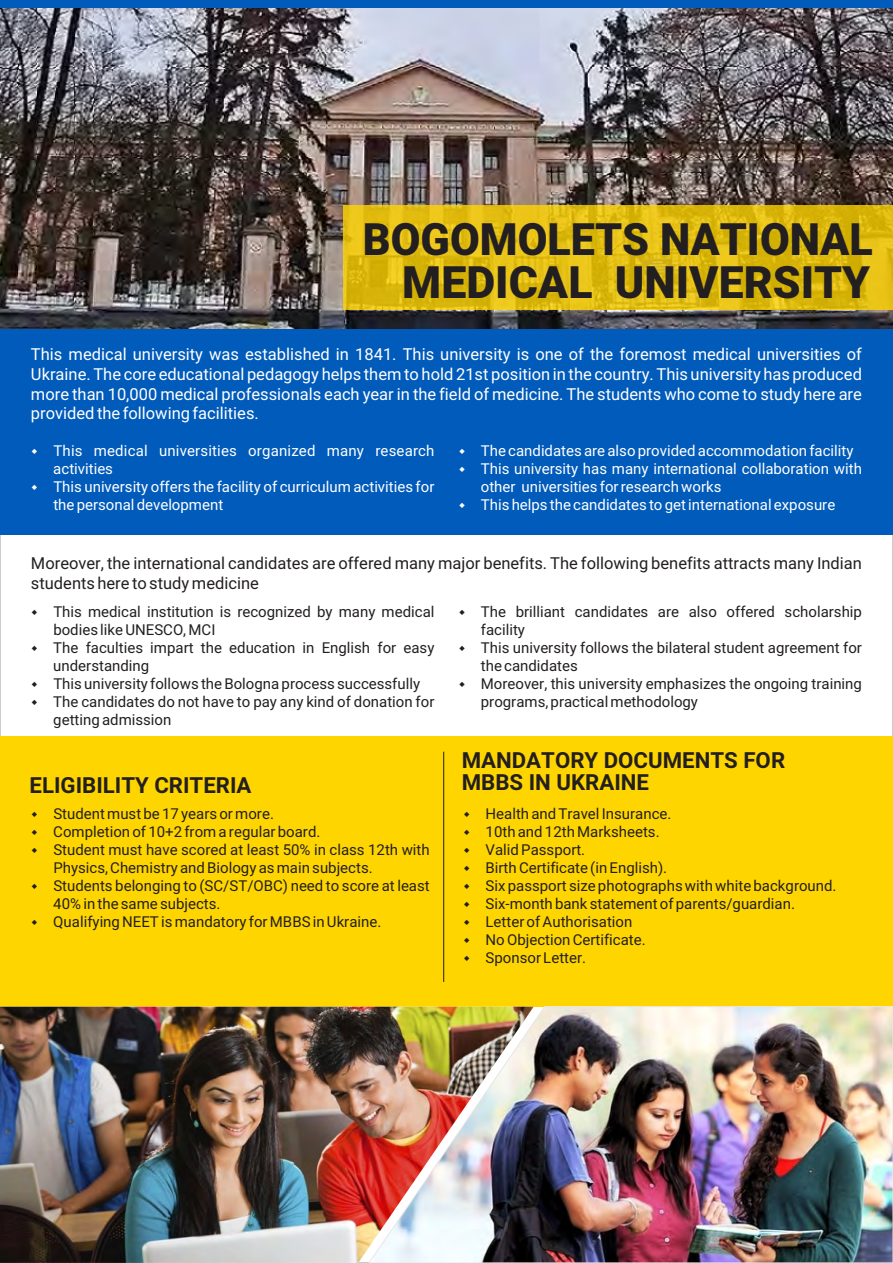
<style>
.page{position:relative;width:893px;height:1263px;background:#fff}
.page>*{position:absolute;margin:0;border:0;box-sizing:border-box;transform-origin:0 0}
.t1{font:900 44.55px/42.9px "Roboto";color:#231f20;text-align:right}
.t2{font:700 22.2px/22.6px "Roboto";color:#231f20}
.t3{font:16.5px/19.8px "Roboto";color:#fff;text-align:justify}
.t4{font:16.5px/19.8px "Roboto";color:#231f20}
.t5{font:15px/18px "Roboto";color:#231f20}
.t6{font:15px/18px "Roboto";color:#fff}
</style>
<div class="page">
<img style="left:0;top:8px;width:893px;height:321px">
<div style="left:0;top:329px;width:893px;height:205px;background:#005bbb"></div>
<div style="left:0;top:0;width:893px;height:8px;background:#005bbb"></div>
<div style="left:0;top:736px;width:893px;height:271px;background:#ffd500"></div>
<hr style="left:443px;top:752px;width:1px;height:230px;background:#231f20">
<div style="left:343px;top:206px;width:550px;height:104px;background:#ffd500;opacity:.8"></div>
<img style="left:1px;top:1007px;width:367px;height:256px">
<img style="left:368px;top:1006px;width:525px;height:257px">
<h1 class="t1" style="left:363px;top:223px;width:511px">BOGOMOLETS NATIONAL<br>MEDICAL UNIVERSITY</h1>
<p class="t3" style="left:31px;top:346px;width:832px">This medical university was established in 1841. This university is one of the foremost medical universities of Ukraine. The core educational pedagogy helps them to hold 21st position in the country. This university has produced more than 10,000 medical professionals each year in the field of medicine. The students who come to study here are provided the following facilities.</p>
<p class="t6" style="left:481px;top:443px;width:374px">The candidates are also provided accommodation facility</p>
<p class="t6" style="left:53px;top:479px;width:383px">This university offers the facility of curriculum activities for the personal development</p>
<p class="t6" style="left:53px;top:443px;width:383px">This medical universities organized many research activities</p>
<p class="t6" style="left:481px;top:461px;width:383px">This university has many international collaboration with other universities for research works</p>
<p class="t6" style="left:481px;top:497px;width:356px">This helps the candidates to get international exposure</p>
<p class="t4" style="left:31px;top:555px;width:832px">Moreover, the international candidates are offered many major benefits. The following benefits attracts many Indian students here to study medicine</p>
<p class="t5" style="left:53px;top:604px;width:383px">This medical institution is recognized by many medical bodies like UNESCO, MCI</p>
<p class="t5" style="left:481px;top:604px;width:383px">The brilliant candidates are also offered scholarship facility<br>This university follows the bilateral student agreement for the candidates</p>
<p class="t5" style="left:53px;top:640px;width:383px">The faculties impart the education in English for easy understanding</p>
<p class="t5" style="left:53px;top:676px;width:368px">This university follows the Bologna process successfully</p>
<p class="t5" style="left:53px;top:694px;width:383px">The candidates do not have to pay any kind of donation for getting admission</p>
<h2 class="t2" style="left:30px;top:776px;width:224px">ELIGIBILITY CRITERIA</h2>
<p class="t5" style="left:53px;top:807px;width:222px">Student must be 17 years or more.</p>
<p class="t5" style="left:53px;top:843px;width:378px">Student must have scored at least 50% in class 12th with Physics, Chemistry and Biology as main subjects.<br>Students belonging to (SC/ST/OBC) need to score at least 40% in the same subjects.</p>
<p class="t5" style="left:53px;top:825px;width:269px">Completion of 10+2 from a regular board.</p>
<p class="t5" style="left:53px;top:915px;width:329px">Qualifying NEET is mandatory for MBBS in Ukraine.</p>
<p class="t5" style="left:481px;top:676px;width:383px">Moreover, this university emphasizes the ongoing training programs, practical methodology</p>
<h2 class="t2" style="left:462px;top:751px;width:325px">MANDATORY DOCUMENTS FOR<br>MBBS IN UKRAINE</h2>
<p class="t5" style="left:486px;top:807px;width:187px">Health and Travel Insurance.</p>
<p class="t5" style="left:486px;top:825px;width:176px">10th and 12th Marksheets.</p>
<p class="t5" style="left:486px;top:843px;width:101px">Valid Passport.</p>
<p class="t5" style="left:486px;top:897px;width:311px">Six-month bank statement of parents/guardian.</p>
<p class="t5" style="left:486px;top:861px;width:352px">Birth Certificate (in English).<br>Six passport size photographs with white background.</p>
<p class="t5" style="left:486px;top:915px;width:162px">Letter of Authorisation<br>No Objection Certificate.<br>Sponsor Letter.</p>
</div>
